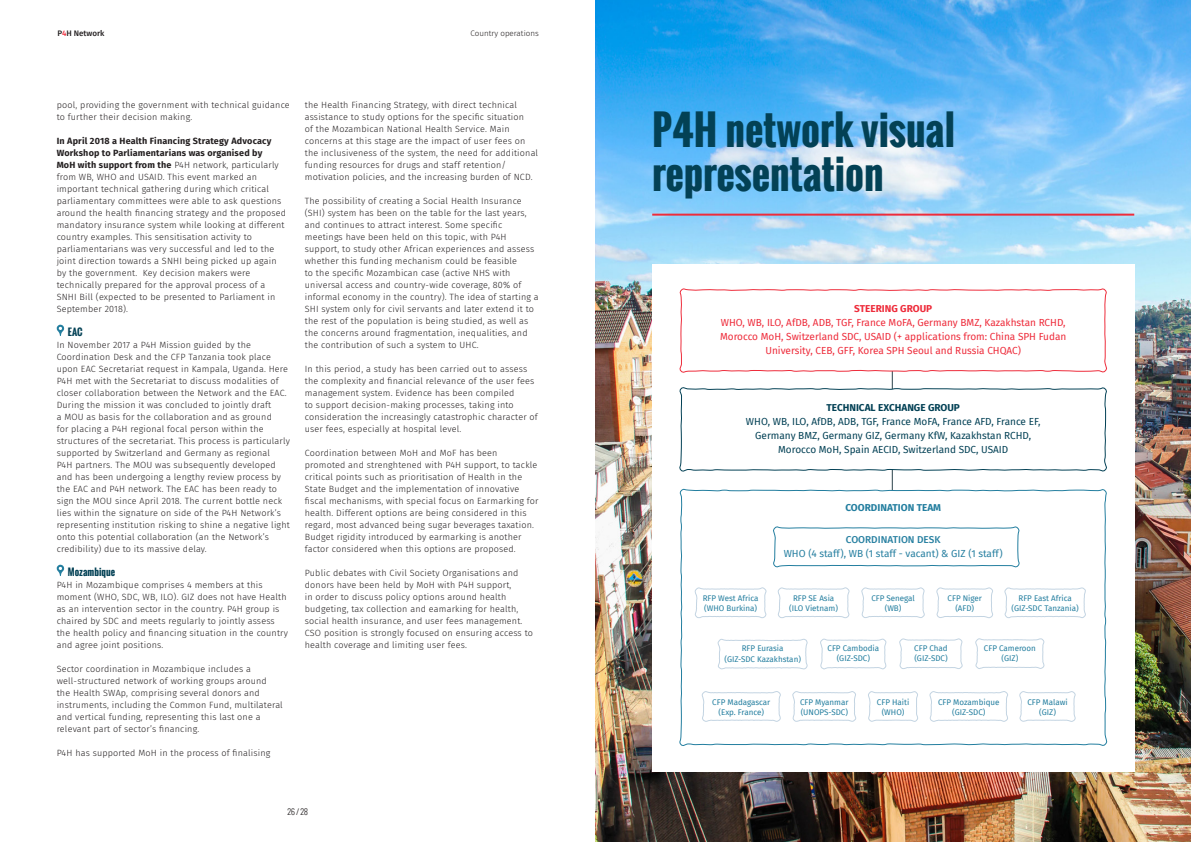
<style>
.page{position:relative;width:1191px;height:842px;background:#fff}
.page>*{position:absolute;margin:0;border:0;box-sizing:border-box;transform-origin:0 0}
.t1{font:700 40px/44px "Oswald";color:#034155}
.t2{font:10px/14px "Fira Sans";color:#ee2c3b;text-align:center}
.t3{font:10px/14px "Fira Sans";color:#034155;text-align:center}
.t4{font:10px "Fira Sans";color:#267fa0}
.t5{font:700 10px "Fira Sans";color:#034155}
.t6{font:700 10px "Fira Sans";color:#237e9f}
.t7{font:500 10px "Fira Sans";color:#267fa0}
.t8{font:700 10px "Fira Sans";color:#ee2c3b}
.t9{font:700 9.5px "Oswald";color:#034155}
.t10{font:300 9px/12px "Fira Sans";letter-spacing:.02em;color:#231f20}
.t11{font:8px/10.2px "Fira Sans";color:#237e9f;text-align:center}
.t12{font:300 8px "Fira Sans";color:#231f20}
.t13{font:500 8px "Fira Sans";color:#231f20}
.t14{font:300 8px "Oswald";color:#231f20}
.s1{color:#ee2c3b}
.s2{font-weight:700}
</style>
<div class="page">
<img style="left:595px;top:0;width:596px;height:842px">
<svg style="left:57px;top:325px;width:7px;height:11px"></svg>
<svg style="left:57px;top:565px;width:7px;height:11px"></svg>
<hr style="left:652px;top:214px;width:482px;height:2px;background:#ee2c3b">
<div style="left:652px;top:264px;width:482px;height:507px;background:#fff"></div>
<hr style="left:892px;top:295px;width:1px;height:204px;background:#2b424b">
<svg style="left:679px;top:487px;width:429px;height:259px"></svg>
<svg style="left:770px;top:525px;width:251px;height:45px"></svg>
<svg style="left:679px;top:288px;width:428px;height:86px"></svg>
<svg style="left:679px;top:385px;width:428px;height:88px"></svg>
<svg style="left:694px;top:587px;width:73px;height:32px"></svg>
<svg style="left:860px;top:587px;width:65px;height:32px"></svg>
<svg style="left:935px;top:587px;width:59px;height:32px"></svg>
<svg style="left:1003px;top:587px;width:83px;height:32px"></svg>
<svg style="left:898px;top:638px;width:65px;height:32px"></svg>
<svg style="left:819px;top:638px;width:68px;height:32px"></svg>
<svg style="left:777px;top:587px;width:73px;height:32px"></svg>
<svg style="left:974px;top:637px;width:71px;height:33px"></svg>
<svg style="left:701px;top:690px;width:80px;height:32px"></svg>
<svg style="left:791px;top:679px;width:66px;height:44px"></svg>
<svg style="left:867px;top:690px;width:52px;height:33px"></svg>
<svg style="left:717px;top:638px;width:91px;height:32px"></svg>
<svg style="left:928px;top:690px;width:81px;height:32px"></svg>
<svg style="left:1018px;top:679px;width:58px;height:43px"></svg>
<p class="t13" style="left:58px;top:27px;width:48px">P<span class="s1">4</span>H Network</p>
<p class="t12" style="left:470px;top:27px;width:70px">Country operations</p>
<p class="t10" style="left:57px;top:99px;width:235px">pool, providing the government with technical guidance to further their decision making.</p>
<p class="t10" style="left:57px;top:135px;width:231px"><span class="s2">In April 2018 a Health Financing Strategy Advocacy Workshop to Parliamentarians was organised by<br>MoH with support from the</span> P4H network, particularly from WB, WHO and USAID. This event marked an important technical gathering during which critical parliamentary committees were able to ask questions around the health financing strategy and the proposed mandatory insurance system while looking at different country examples. This sensitisation activity to parliamentarians was very successful and led to the joint direction towards a SNHI being picked up again by the government. Key decision makers were technically prepared for the approval process of a SNHI Bill (expected to be presented to Parliament in September 2018).</p>
<p class="t9" style="left:68px;top:325px;width:16px">EAC</p>
<p class="t10" style="left:57px;top:339px;width:235px">In November 2017 a P4H Mission guided by the Coordination Desk and the CFP Tanzania took place upon EAC Secretariat request in Kampala, Uganda. Here P4H met with the Secretariat to discuss modalities of closer collaboration between the Network and the EAC.<br>During the mission it was concluded to jointly draft<br>a MOU as basis for the collaboration and as ground<br>for placing a P4H regional focal person within the structures of the secretariat. This process is particularly supported by Switzerland and Germany as regional<br>P4H partners. The MOU was subsequently developed and has been undergoing a lengthy review process by the EAC and P4H network. The EAC has been ready to sign the MOU since April 2018. The current bottle neck lies within the signature on side of the P4H Network’s representing institution risking to shine a negative light onto this potential collaboration (an the Network’s credibility) due to its massive delay.</p>
<p class="t9" style="left:68px;top:565px;width:49px">Mozambique</p>
<p class="t10" style="left:57px;top:579px;width:233px">P4H in Mozambique comprises 4 members at this moment (WHO, SDC, WB, ILO). GIZ does not have Health as an intervention sector in the country. P4H group is chaired by SDC and meets regularly to jointly assess the health policy and financing situation in the country and agree joint positions.</p>
<p class="t10" style="left:57px;top:663px;width:228px">Sector coordination in Mozambique includes a well-structured network of working groups around<br>the Health SWAp, comprising several donors and instruments, including the Common Fund, multilateral and vertical funding, representing this last one a relevant part of sector’s financing.</p>
<p class="t10" style="left:57px;top:747px;width:215px">P4H has supported MoH in the process of finalising</p>
<p class="t10" style="left:305px;top:99px;width:235px">the Health Financing Strategy, with direct technical assistance to study options for the specific situation<br>of the Mozambican National Health Service. Main concerns at this stage are the impact of user fees on the inclusiveness of the system, the need for additional funding resources for drugs and staff retention/ motivation policies, and the increasing burden of NCD.</p>
<p class="t10" style="left:305px;top:195px;width:235px">The possibility of creating a Social Health Insurance (SHI) system has been on the table for the last years, and continues to attract interest. Some specific meetings have been held on this topic, with P4H support, to study other African experiences and assess whether this funding mechanism could be feasible<br>to the specific Mozambican case (active NHS with universal access and country-wide coverage, 80% of informal economy in the country). The idea of starting a SHI system only for civil servants and later extend it to the rest of the population is being studied, as well as the concerns around fragmentation, inequalities, and the contribution of such a system to UHC.</p>
<p class="t10" style="left:305px;top:363px;width:234px">In this period, a study has been carried out to assess the complexity and financial relevance of the user fees management system. Evidence has been compiled<br>to support decision-making processes, taking into consideration the increasingly catastrophic character of user fees, especially at hospital level.</p>
<p class="t10" style="left:305px;top:447px;width:235px">Coordination between MoH and MoF has been promoted and strenghtened with P4H support, to tackle critical points such as prioritisation of Health in the State Budget and the implementation of innovative fiscal mechanisms, with special focus on Earmarking for health. Different options are being considered in this regard, most advanced being sugar beverages taxation.<br>Budget rigidity introduced by earmarking is another factor considered when this options are proposed.</p>
<p class="t10" style="left:305px;top:567px;width:230px">Public debates with Civil Society Organisations and donors have been held by MoH with P4H support,<br>in order to discuss policy options around health budgeting, tax collection and eamarking for health, social health insurance, and user fees management.<br>CSO position is strongly focused on ensuring access to health coverage and limiting user fees.</p>
<p class="t14" style="left:287px;top:806px;width:22px">26 / 28</p>
<h1 class="t1" style="left:652px;top:108px;width:304px">P4H network visual representation</h1>
<p class="t8" style="left:854px;top:300px;width:79px">STEERING GROUP</p>
<p class="t2" style="left:720px;top:315px;width:348px">WHO, WB, ILO, AfDB, ADB, TGF, France MoFA, Germany BMZ, Kazakhstan RCHD,<br>Morocco MoH, Switzerland SDC, USAID (+ applications from: China SPH Fudan<br>University, CEB, GFF, Korea SPH Seoul and Russia CHQAC)</p>
<p class="t5" style="left:826px;top:399px;width:135px">TECHNICAL EXCHANGE GROUP</p>
<p class="t3" style="left:746px;top:414px;width:296px">WHO, WB, ILO, AfDB, ADB, TGF, France MoFA, France AFD, France EF,<br>Germany BMZ, Germany GIZ, Germany KfW, Kazakhstan RCHD,<br>Morocco MoH, Spain AECID, Switzerland SDC, USAID</p>
<p class="t6" style="left:845px;top:499px;width:97px">COORDINATION TEAM</p>
<p class="t7" style="left:846px;top:531px;width:96px">COORDINATION DESK</p>
<p class="t4" style="left:783px;top:546px;width:221px">WHO (4 staff), WB (1 staff - vacant) &amp; GIZ (1 staff)</p>
<p class="t11" style="left:702px;top:592px;width:57px;text-align:left">RFP West Africa (WHO Burkina)</p>
<p class="t11" style="left:871px;top:592px;width:45px">CFP Senegal (WB)</p>
<p class="t11" style="left:947px;top:592px;width:36px">CFP Niger (AFD)</p>
<p class="t11" style="left:1011px;top:592px;width:69px">RFP East Africa (GIZ-SDC Tanzania)</p>
<p class="t11" style="left:914px;top:642px;width:35px;text-align:left">CFP Chad (GIZ-SDC)</p>
<p class="t11" style="left:789px;top:592px;width:50px">RFP SE Asia (ILO Vietnam)</p>
<p class="t11" style="left:827px;top:643px;width:53px">CFP Cambodia (GIZ-SDC)</p>
<p class="t11" style="left:724px;top:643px;width:78px">RFP Eurasia<br>(GIZ-SDC Kazakhstan)</p>
<p class="t11" style="left:984px;top:643px;width:54px">CFP Cameroon (GIZ)</p>
<p class="t11" style="left:712px;top:697px;width:60px">CFP Madagascar (Exp. France)</p>
<p class="t11" style="left:800px;top:697px;width:50px;text-align:left">CFP Myanmar (UNOPS-SDC)</p>
<p class="t11" style="left:877px;top:697px;width:34px">CFP Haiti (WHO)</p>
<p class="t11" style="left:938px;top:697px;width:63px">CFP Mozambique (GIZ-SDC)</p>
<p class="t11" style="left:1027px;top:697px;width:42px">CFP Malawi (GIZ)</p>
</div>
